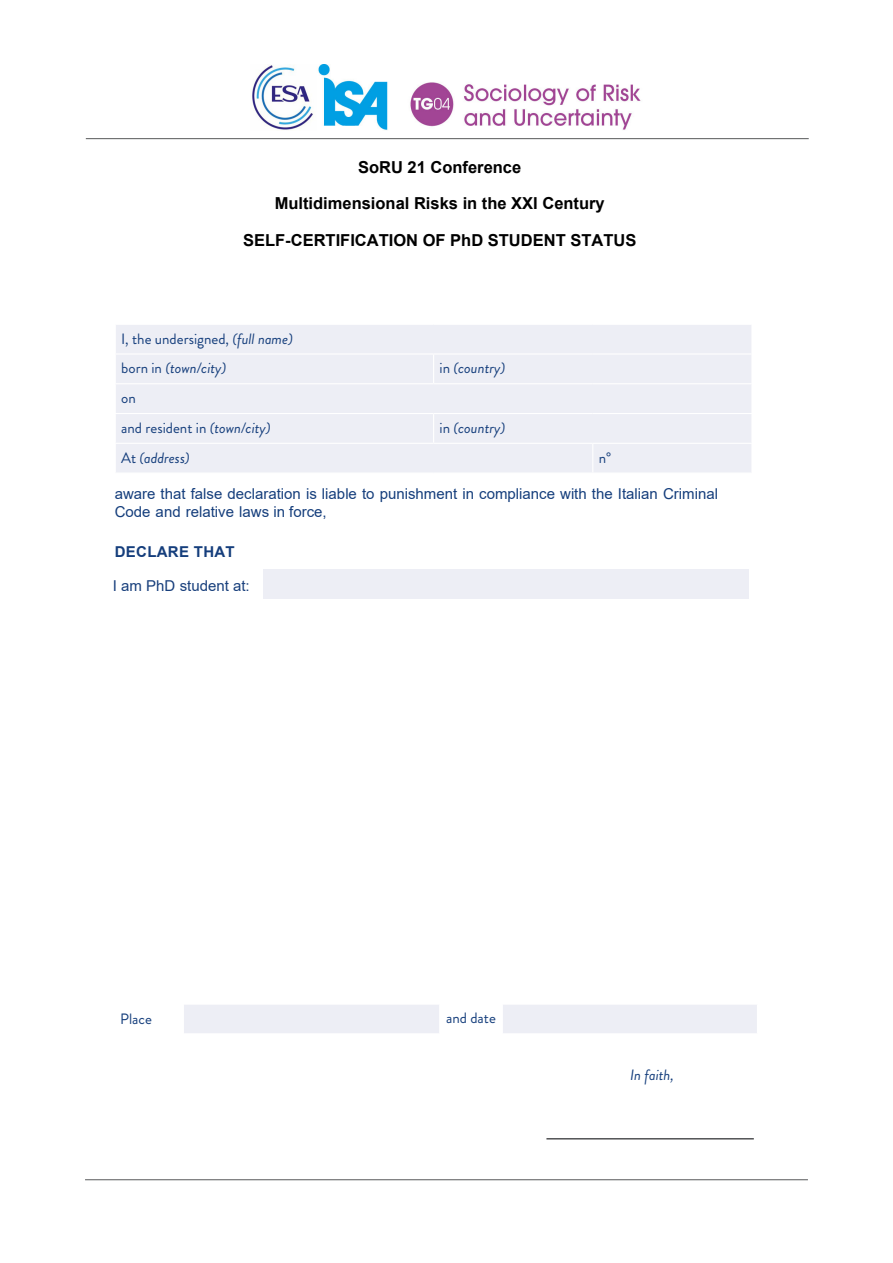
<style>
.page{position:relative;width:893px;height:1263px;background:#fff}
.page>*{position:absolute;margin:0;border:0;box-sizing:border-box;transform-origin:0 0}
.t1{font:700 16.5px/36.3px "Arial";color:#000;text-align:center}
.t2{font:15px/18px "Arial";color:#153e7c}
.t3{font:15px "Brandon Grotesque";color:#153e7c}
.t4{font:italic 15px "Brandon Grotesque";color:#153e7c}
.t5{font:15px "Arial";color:#183f7c}
.t6{font:700 15px "Arial";letter-spacing:.02em;color:#153e7c}
.s1{font-style:italic}
.s2{font-style:normal}
</style>
<div class="page">
<hr style="left:86px;top:138px;width:723px;height:1px;background:#57585a">
<hr style="left:85px;top:1179px;width:723px;height:1px;background:#57585a">
<div style="left:116px;top:325px;width:635px;height:147px;background:#edeef5"></div>
<hr style="left:115px;top:353px;width:319px;height:2px;background:#fff">
<hr style="left:434px;top:353px;width:159px;height:2px;background:#fff">
<svg style="left:433px;top:355px;width:1px;height:28px"></svg>
<hr style="left:593px;top:353px;width:159px;height:2px;background:#fff">
<hr style="left:115px;top:383px;width:319px;height:1px;background:#fff">
<hr style="left:434px;top:383px;width:159px;height:1px;background:#fff">
<hr style="left:593px;top:383px;width:159px;height:1px;background:#fff">
<hr style="left:115px;top:413px;width:319px;height:1px;background:#fff">
<hr style="left:434px;top:413px;width:159px;height:1px;background:#fff">
<svg style="left:433px;top:414px;width:1px;height:29px"></svg>
<hr style="left:593px;top:413px;width:159px;height:1px;background:#fff">
<hr style="left:115px;top:443px;width:319px;height:1px;background:#fff">
<hr style="left:434px;top:443px;width:159px;height:1px;background:#fff">
<hr style="left:593px;top:443px;width:159px;height:1px;background:#fff">
<svg style="left:592px;top:444px;width:1px;height:28px"></svg>
<div style="left:263px;top:569px;width:485px;height:30px;background:#edeef5"></div>
<svg style="left:184px;top:1005px;width:573px;height:28px;background:#efeff6"></svg>
<hr style="left:546px;top:1138px;width:208px;height:1px;background:#57585a">
<img style="left:252px;top:65px;width:389px;height:65px">
<p class="t1" style="left:243px;top:149px;width:395px">SoRU 21 Conference<br>Multidimensional Risks in the XXI Century<br>SELF-CERTIFICATION OF PhD STUDENT STATUS</p>
<p class="t3" style="left:121px;top:328px;width:173px">I, the undersigned, <span class="s1">(full name)</span></p>
<p class="t4" style="left:121px;top:358px;width:107px"><span class="s2">born in</span> (town/city)</p>
<p class="t4" style="left:440px;top:358px;width:67px"><span class="s2">in</span> (country)</p>
<p class="t3" style="left:121px;top:387px;width:16px">on</p>
<p class="t3" style="left:121px;top:417px;width:151px">and resident in <span class="s1">(town/city)</span></p>
<p class="t4" style="left:440px;top:417px;width:67px"><span class="s2">in</span> (country)</p>
<p class="t4" style="left:121px;top:447px;width:70px"><span class="s2">At</span> (address)</p>
<p class="t3" style="left:599px;top:447px;width:14px">n°</p>
<p class="t2" style="left:115px;top:485px;width:605px">aware that false declaration is liable to punishment in compliance with the Italian Criminal<br>Code and relative laws in force,</p>
<p class="t6" style="left:115px;top:541px;width:121px">DECLARE THAT</p>
<p class="t5" style="left:113px;top:576px;width:138px">I am PhD student at:</p>
<p class="t3" style="left:120px;top:1009px;width:33px">Place</p>
<p class="t3" style="left:446px;top:1008px;width:51px">and date</p>
<p class="t4" style="left:630px;top:1065px;width:45px">In faith,</p>
</div>
